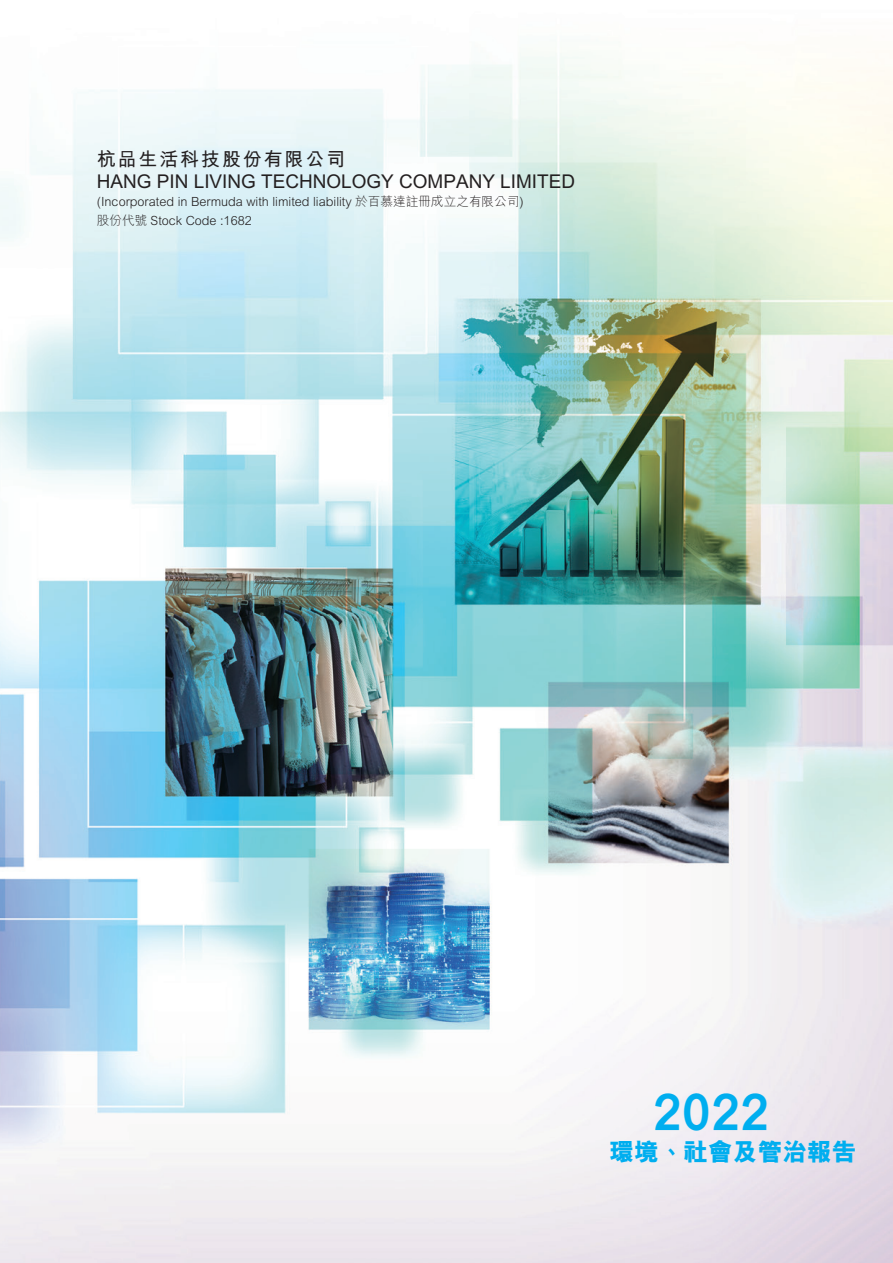
<style>
.page{position:relative;width:893px;height:1263px;background:#fff}
.page>*{position:absolute;margin:0;border:0;box-sizing:border-box;transform-origin:0 0}
.t1{font:800 49.35px "M Hei HK";color:#00aeef;scale:.95 1}
.t2{font:800 24.75px "M Hei HK";color:#00aeef}
.t3{font:700 18.9px/22.2px "M Hei HK";color:#231f20}
.t4{font:300 12.6px/19.4px "M Hei HK";color:#231f20}
</style>
<div class="page">
<img style="left:0;top:53px;width:893px;height:1210px">
<p class="t3" style="left:97px;top:146px;width:480px">杭品生活科技股份有限公司<br>HANG PIN LIVING TECHNOLOGY COMPANY LIMITED</p>
<p class="t4" style="left:97px;top:191px;width:428px">(Incorporated in Bermuda with limited liability 於百慕達註冊成立之有限公司)股份代號 Stock Code :1682</p>
<p class="t1" style="left:653px;top:1087px;width:124px">2022</p>
<p class="t2" style="left:609px;top:1135px;width:249px">環境、社會及管治報告</p>
</div>
